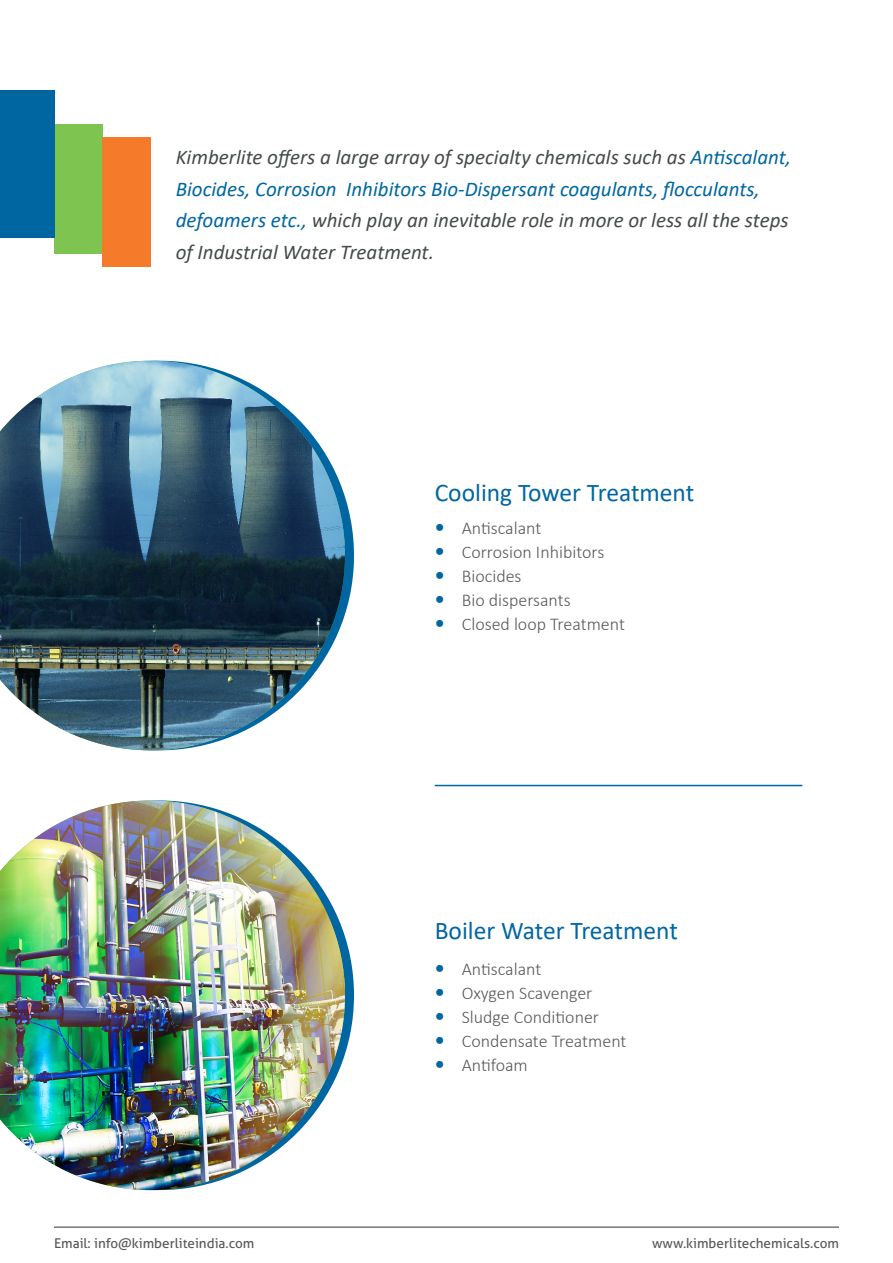
<style>
.page{position:relative;width:893px;height:1263px;background:#fff}
.page>*{position:absolute;margin:0;border:0;box-sizing:border-box;transform-origin:0 0}
.t1{font:25.5px "Calibri";color:#0066a1}
.t2{font:italic 21px/31.5px "Calibri";color:#454a4a}
.t3{font:300 18px/24px "Calibri";color:#59595c}
.t4{font:13.5px "Aller Typo";color:#59595c}
.s1{color:#0066a1}
</style>
<div class="page">
<svg style="left:140px;top:360px;width:214px;height:391px"></svg>
<svg style="left:345px;top:937px;width:9px;height:117px"></svg>
<hr style="left:54px;top:1227px;width:785px;height:1px;background:#716f74">
<img style="left:0;top:361px;width:345px;height:389px">
<img style="left:0;top:800px;width:345px;height:390px">
<hr style="left:435px;top:785px;width:367px;height:1px;background:#0066a1">
<div style="left:54px;top:125px;width:48px;height:129px;background:#7dc450"></div>
<div style="left:102px;top:137px;width:49px;height:130px;background:#f57a29"></div>
<div style="left:0;top:90px;width:54px;height:148px;background:#0066a1"></div>
<p class="t2" style="left:176px;top:141px;width:617px">Kimberlite offers a large array of specialty chemicals such as <span class="s1">Antiscalant, Biocides, Corrosion Inhibitors Bio-Dispersant coagulants, flocculants, defoamers etc.,</span> which play an inevitable role in more or less all the steps of Industrial Water Treatment.</p>
<p class="t1" style="left:435px;top:474px;width:261px">Cooling Tower Treatment</p>
<p class="t3" style="left:462px;top:515px;width:165px">Antiscalant<br>Corrosion Inhibitors<br>Biocides<br>Bio dispersants<br>Closed loop Treatment</p>
<p class="t1" style="left:435px;top:913px;width:245px">Boiler Water Treatment</p>
<p class="t3" style="left:462px;top:957px;width:166px">Antiscalant<br>Oxygen Scavenger<br>Sludge Conditioner<br>Condensate Treatment<br>Antifoam</p>
<p class="t4" style="left:54px;top:1234px;width:202px">Email: info@kimberliteindia.com</p>
<p class="t4" style="left:652px;top:1234px;width:188px">www.kimberlitechemicals.com</p>
</div>
